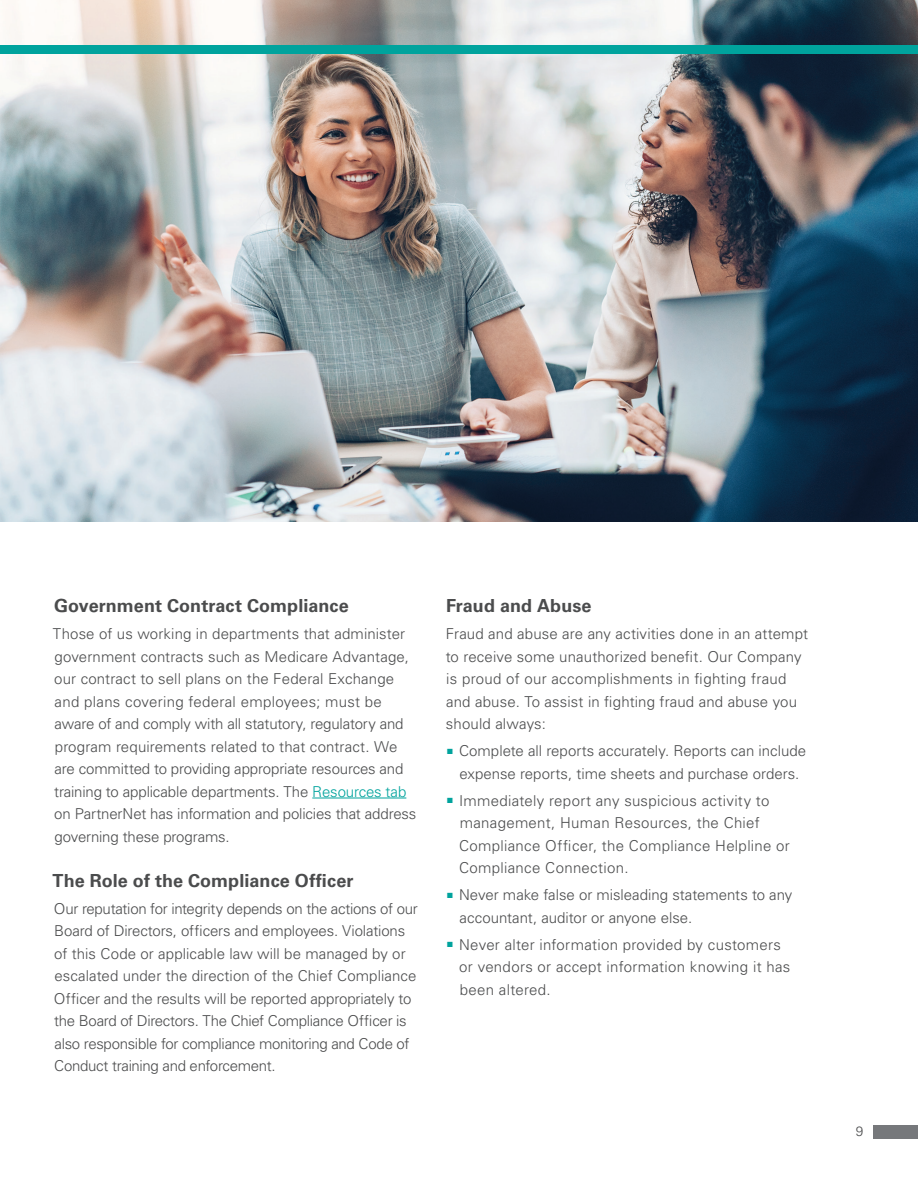
<style>
.page{position:relative;width:918px;height:1188px;background:#fff}
.page>*{position:absolute;margin:0;border:0;box-sizing:border-box;transform-origin:0 0}
.t1{font:700 18px "Univers LT Std";letter-spacing:.005em;color:#4b4c4d}
.t2{font:300 15px/22.5px "Univers LT Std";letter-spacing:.005em;color:#4b4c4d}
.t3{font:300 15px/22.5px "Univers LT Std";letter-spacing:-.015em;color:#4b4c4d}
.t4{font:300 13.5px "Univers LT Std";color:#4b4c4d}
.s1{color:#00a39d}
</style>
<div class="page">
<img style="left:0;top:0;width:918px;height:522px">
<div style="left:873px;top:1125px;width:45px;height:13px;background:#76787b"></div>
<div style="left:0;top:45px;width:918px;height:9px;background:#00a39d"></div>
<hr style="left:312px;top:798px;width:94px;height:1px;background:#00a39d">
<p class="t1" style="left:54px;top:595px;width:296px">Government Contract Compliance</p>
<p class="t2" style="left:53px;top:622px;width:365px">Those of us working in departments that administer government contracts such as Medicare Advantage, our contract to sell plans on the Federal Exchange and plans covering federal employees; must be aware of and comply with all statutory, regulatory and program requirements related to that contract. We are committed to providing appropriate resources and training to applicable departments. The <span class="s1">Resources tab </span>on PartnerNet has information and policies that address governing these programs.</p>
<p class="t1" style="left:53px;top:870px;width:302px">The Role of the Compliance Officer</p>
<p class="t3" style="left:54px;top:897px;width:365px">Our reputation for integrity depends on the actions of our Board of Directors, officers and employees. Violations of this Code or applicable law will be managed by or escalated under the direction of the Chief Compliance Officer and the results will be reported appropriately to the Board of Directors. The Chief Compliance Officer is also responsible for compliance monitoring and Code of Conduct training and enforcement.</p>
<p class="t1" style="left:446px;top:595px;width:147px">Fraud and Abuse</p>
<p class="t2" style="left:446px;top:622px;width:364px">Fraud and abuse are any activities done in an attempt to receive some unauthorized benefit. Our Company is proud of our accomplishments in fighting fraud and abuse. To assist in fighting fraud and abuse you should always:</p>
<p class="t2" style="left:447px;top:739px;width:361px;text-align:center"><span class="s1">■</span> Complete all reports accurately. Reports can include expense reports, time sheets and purchase orders.</p>
<p class="t2" style="left:459px;top:789px;width:332px;text-indent:-12px"><span class="s1">■</span> Immediately report any suspicious activity to management, Human Resources, the Chief Compliance Officer, the Compliance Helpline or Compliance Connection.</p>
<p class="t2" style="left:460px;top:883px;width:334px;text-indent:-13px"><span class="s1">■</span> Never make false or misleading statements to any accountant, auditor or anyone else.</p>
<p class="t2" style="left:459px;top:933px;width:333px;text-indent:-12px"><span class="s1">■</span> Never alter information provided by customers or vendors or accept information knowing it has been altered.</p>
<p class="t4" style="left:856px;top:1123px;width:9px">9</p>
</div>
